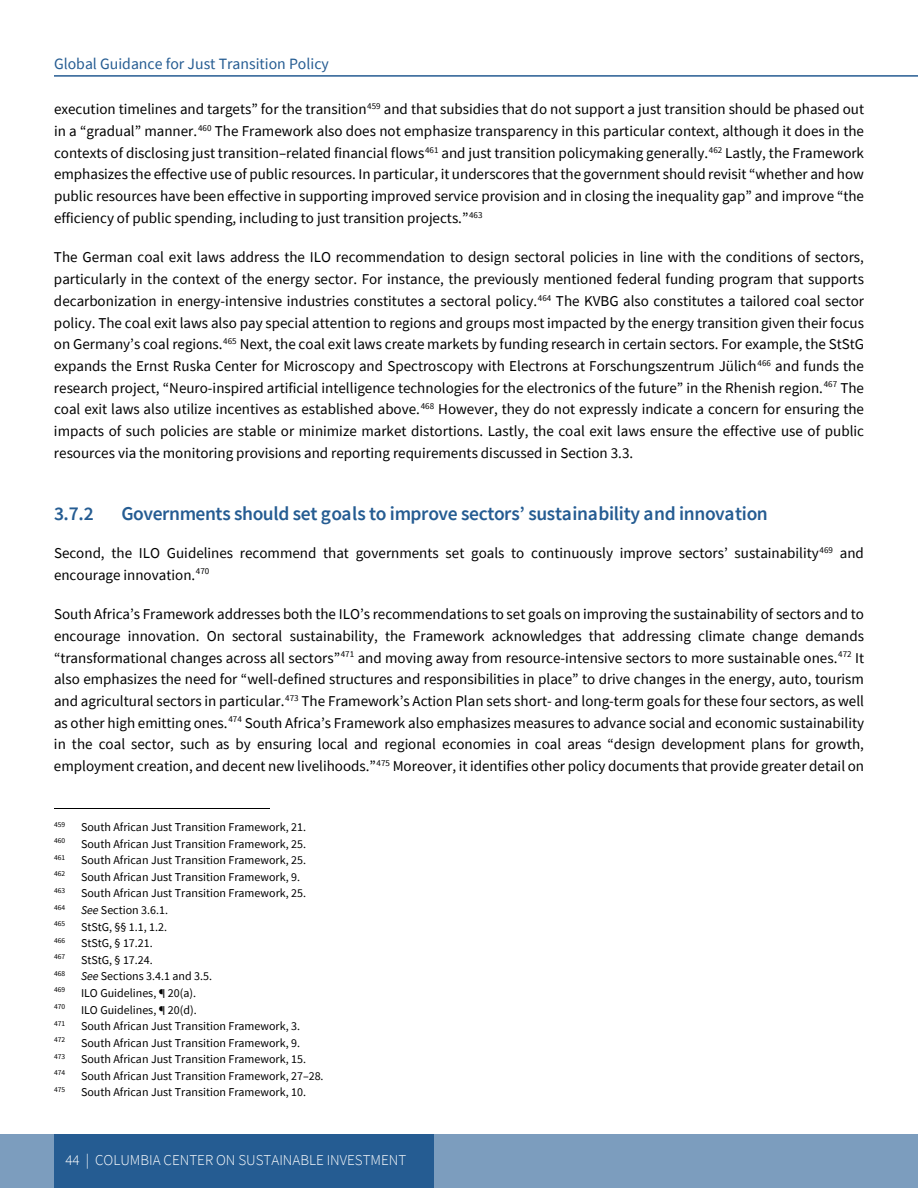
<style>
.page{position:relative;width:918px;height:1188px;background:#fff}
.page>*{position:absolute;margin:0;border:0;box-sizing:border-box;transform-origin:0 0}
.t1{font:600 19.5px "Source Sans Pro";letter-spacing:-.02em;color:#255c92}
.t2{font:15.75px "Source Sans Pro";color:#255c92}
.t3{font:15px/21.8px "Source Sans Pro";color:#000;text-align:justify}
.t4{font:300 15px "Source Sans Pro";color:#fff}
.t5{font:12px "Source Sans Pro";color:#000}
.t6{font:7.5px "Source Sans Pro";letter-spacing:-.005em;color:#000}
.s1{font-style:italic}
</style>
<div class="page">
<div style="left:0;top:1134px;width:918px;height:54px;background:#7c9dbe"></div>
<div style="left:54px;top:1134px;width:379px;height:54px;background:#255c92"></div>
<hr style="left:54px;top:75px;width:864px;height:2px;background:#255c92">
<hr style="left:54px;top:808px;width:216px;height:1px;background:#000">
<p class="t2" style="left:54px;top:54px;width:276px">Global Guidance for Just Transition Policy</p>
<p class="t3" style="left:54px;top:98px;width:812px">execution timelines and targets” for the transition<sup>459</sup> and that subsidies that do not support a just transition should be phased out in a “gradual” manner.<sup>460</sup> The Framework also does not emphasize transparency in this particular context, although it does in the contexts of disclosing just transition–related financial flows<sup>461</sup> and just transition policymaking generally.<sup>462</sup> Lastly, the Framework emphasizes the effective use of public resources. In particular, it underscores that the government should revisit “whether and how public resources have been effective in supporting improved service provision and in closing the inequality gap” and improve “the efficiency of public spending, including to just transition projects.”<sup>463</sup></p>
<p class="t3" style="left:54px;top:246px;width:812px">The German coal exit laws address the ILO recommendation to design sectoral policies in line with the conditions of sectors, particularly in the context of the energy sector. For instance, the previously mentioned federal funding program that supports decarbonization in energy-intensive industries constitutes a sectoral policy.<sup>464</sup> The KVBG also constitutes a tailored coal sector policy. The coal exit laws also pay special attention to regions and groups most impacted by the energy transition given their focus on Germany’s coal regions.<sup>465</sup> Next, the coal exit laws create markets by funding research in certain sectors. For example, the StStG expands the Ernst Ruska Center for Microscopy and Spectroscopy with Electrons at Forschungszentrum Jülich<sup>466</sup> and funds the research project, “Neuro-inspired artificial intelligence technologies for the electronics of the future” in the Rhenish region.<sup>467</sup> The coal exit laws also utilize incentives as established above.<sup>468</sup> However, they do not expressly indicate a concern for ensuring the impacts of such policies are stable or minimize market distortions. Lastly, the coal exit laws ensure the effective use of public resources via the monitoring provisions and reporting requirements discussed in Section 3.3.</p>
<h3 class="t1" style="left:54px;top:500px;width:41px">3.7.2</h3>
<h3 class="t1" style="left:121px;top:500px;width:648px">Governments should set goals to improve sectors’ sustainability and innovation</h3>
<p class="t3" style="left:54px;top:542px;width:811px">Second, the ILO Guidelines recommend that governments set goals to continuously improve sectors’ sustainability<sup>469</sup> and encourage innovation.<sup>470</sup></p>
<p class="t3" style="left:54px;top:603px;width:812px">South Africa’s Framework addresses both the ILO’s recommendations to set goals on improving the sustainability of sectors and to encourage innovation. On sectoral sustainability, the Framework acknowledges that addressing climate change demands “transformational changes across all sectors”<sup>471</sup> and moving away from resource-intensive sectors to more sustainable ones.<sup>472</sup> It also emphasizes the need for “well-defined structures and responsibilities in place” to drive changes in the energy, auto, tourism and agricultural sectors in particular.<sup>473</sup> The Framework’s Action Plan sets short- and long-term goals for these four sectors, as well as other high emitting ones.<sup>474</sup> South Africa’s Framework also emphasizes measures to advance social and economic sustainability in the coal sector, such as by ensuring local and regional economies in coal areas “design development plans for growth, employment creation, and decent new livelihoods.”<sup>475</sup> Moreover, it identifies other policy documents that provide greater detail on</p>
<p class="t6" style="left:54px;top:819px;width:13px">459</p>
<p class="t5" style="left:81px;top:820px;width:226px">South African Just Transition Framework, 21.</p>
<p class="t6" style="left:54px;top:836px;width:13px">460</p>
<p class="t5" style="left:81px;top:836px;width:226px">South African Just Transition Framework, 25.</p>
<p class="t6" style="left:54px;top:853px;width:13px">461</p>
<p class="t5" style="left:81px;top:853px;width:226px">South African Just Transition Framework, 25.</p>
<p class="t6" style="left:54px;top:869px;width:13px">462</p>
<p class="t5" style="left:81px;top:869px;width:221px">South African Just Transition Framework, 9.</p>
<p class="t6" style="left:54px;top:886px;width:13px">463</p>
<p class="t5" style="left:81px;top:886px;width:227px">South African Just Transition Framework, 25.</p>
<p class="t6" style="left:54px;top:902px;width:13px">464</p>
<p class="t5" style="left:81px;top:902px;width:89px"><span class="s1">See</span> Section 3.6.1.</p>
<p class="t6" style="left:54px;top:919px;width:13px">465</p>
<p class="t5" style="left:81px;top:919px;width:88px">StStG, §§ 1.1, 1.2.</p>
<p class="t6" style="left:54px;top:935px;width:13px">466</p>
<p class="t5" style="left:81px;top:936px;width:73px">StStG, § 17.21.</p>
<p class="t6" style="left:54px;top:952px;width:13px">467</p>
<p class="t5" style="left:81px;top:952px;width:73px">StStG, § 17.24.</p>
<p class="t6" style="left:54px;top:969px;width:13px">468</p>
<p class="t5" style="left:81px;top:969px;width:133px"><span class="s1">See</span> Sections 3.4.1 and 3.5.</p>
<p class="t6" style="left:54px;top:985px;width:13px">469</p>
<p class="t5" style="left:81px;top:985px;width:117px">ILO Guidelines, ¶ 20(a).</p>
<p class="t6" style="left:54px;top:1002px;width:13px">470</p>
<p class="t5" style="left:81px;top:1002px;width:117px">ILO Guidelines, ¶ 20(d).</p>
<p class="t6" style="left:54px;top:1018px;width:13px">471</p>
<p class="t5" style="left:81px;top:1019px;width:221px">South African Just Transition Framework, 3.</p>
<p class="t6" style="left:54px;top:1035px;width:13px">472</p>
<p class="t5" style="left:81px;top:1035px;width:221px">South African Just Transition Framework, 9.</p>
<p class="t6" style="left:54px;top:1051px;width:13px">473</p>
<p class="t5" style="left:81px;top:1052px;width:226px">South African Just Transition Framework, 15.</p>
<p class="t6" style="left:54px;top:1068px;width:13px">474</p>
<p class="t5" style="left:81px;top:1068px;width:244px">South African Just Transition Framework, 27–28.</p>
<p class="t6" style="left:54px;top:1085px;width:13px">475</p>
<p class="t5" style="left:81px;top:1085px;width:226px">South African Just Transition Framework, 10.</p>
<p class="t4" style="left:65px;top:1151px;width:343px">44 | COLUMBIA CENTER ON SUSTAINABLE INVESTMENT</p>
</div>
